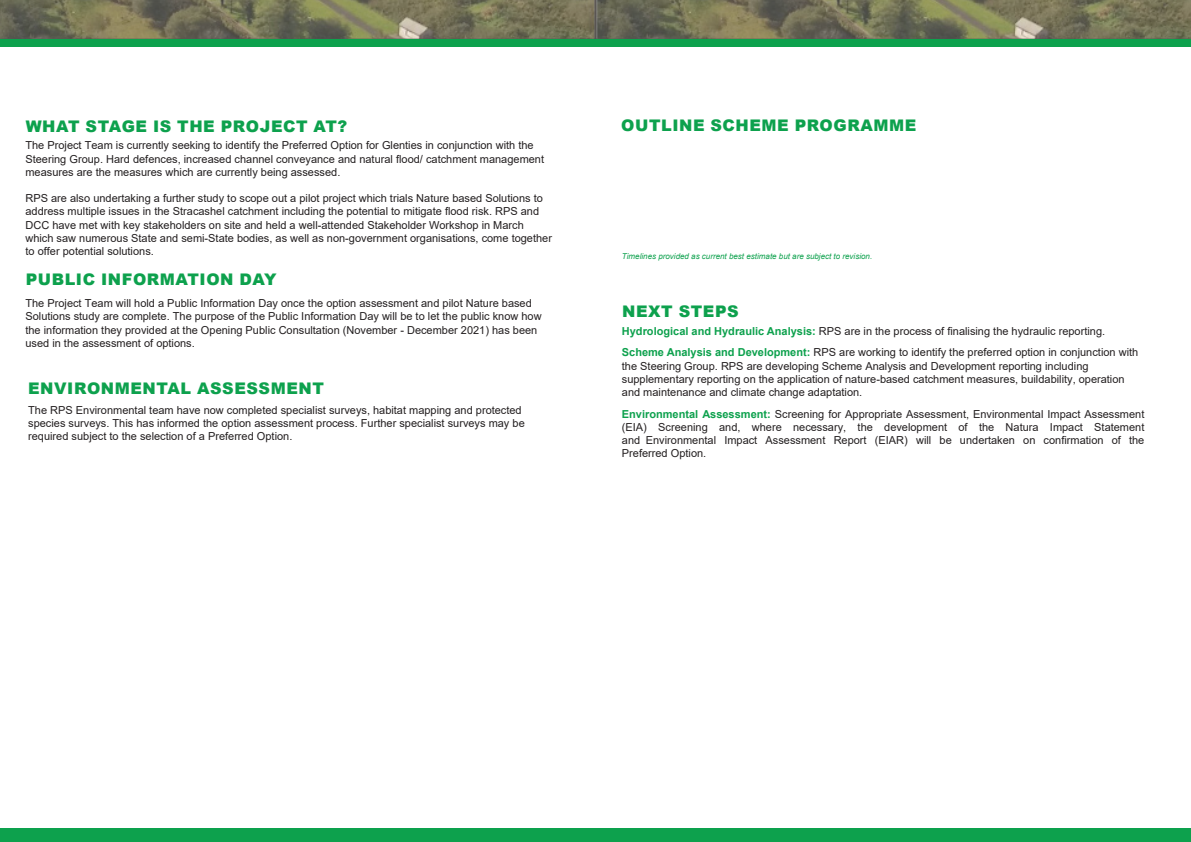
<style>
.page{position:relative;width:1191px;height:842px;background:#fff}
.page>*{position:absolute;margin:0;border:0;box-sizing:border-box;transform-origin:0 0}
._2017_Main_Body{font:900 16px "Arial";letter-spacing:.035em;color:#0da14d}
._2017_Main_Body-2{font:11px/13.2px "Arial";color:#231f20}
._2017_Main_Body-3{font:italic 8px "Arial";color:#0da14d}
.s1{font-weight:700;color:#0da14d}
</style>
<div class="page">
<svg style="left:0;top:0;width:1191px;height:40px;background:#737459"></svg>
<div style="left:0;top:40px;width:1191px;height:7px;background:#0da14d"></div>
<div style="left:0;top:828px;width:1191px;height:14px;background:#0da14d"></div>
<p class="_2017_Main_Body" style="left:26px;top:115px;width:323px">WHAT STAGE IS THE PROJECT AT?</p>
<p class="_2017_Main_Body-2" style="left:25px;top:139px;width:520px">The Project Team is currently seeking to identify the Preferred Option for Glenties in conjunction with the<br>Steering Group. Hard defences, increased channel conveyance and natural flood/ catchment management measures are the measures which are currently being assessed.</p>
<p class="_2017_Main_Body-2" style="left:25px;top:192px;width:528px">RPS are also undertaking a further study to scope out a pilot project which trials Nature based Solutions to address multiple issues in the Stracashel catchment including the potential to mitigate flood risk. RPS and DCC have met with key stakeholders on site and held a well-attended Stakeholder Workshop in March which saw numerous State and semi-State bodies, as well as non-government organisations, come together to offer potential solutions.</p>
<p class="_2017_Main_Body" style="left:26px;top:268px;width:252px">PUBLIC INFORMATION DAY</p>
<p class="_2017_Main_Body-2" style="left:25px;top:297px;width:518px">The Project Team will hold a Public Information Day once the option assessment and pilot Nature based Solutions study are complete. The purpose of the Public Information Day will be to let the public know how the information they provided at the Opening Public Consultation (November - December 2021) has been used in the assessment of options.</p>
<p class="_2017_Main_Body" style="left:28px;top:377px;width:297px">ENVIRONMENTAL ASSESSMENT</p>
<p class="_2017_Main_Body-2" style="left:28px;top:403px;width:498px">The RPS Environmental team have now completed specialist surveys, habitat mapping and protected species surveys. This has informed the option assessment process. Further specialist surveys may be required subject to the selection of a Preferred Option.</p>
<p class="_2017_Main_Body" style="left:621px;top:113px;width:297px">OUTLINE SCHEME PROGRAMME</p>
<p class="_2017_Main_Body-3" style="left:622px;top:251px;width:252px">Timelines provided as current best estimate but are subject to revision.</p>
<p class="_2017_Main_Body" style="left:622px;top:300px;width:118px">NEXT STEPS</p>
<p class="_2017_Main_Body-2" style="left:622px;top:320px;width:518px;line-height:21.7px"><span class="s1">Hydrological and Hydraulic Analysis:</span> RPS are in the process of finalising the hydraulic reporting.<br><span class="s1">Scheme Analysis and Development:</span> RPS are working to identify the preferred option in conjunction with</p>
<p class="_2017_Main_Body-2" style="left:622px;top:359px;width:504px">the Steering Group. RPS are developing Scheme Analysis and Development reporting including supplementary reporting on the application of nature-based catchment measures, buildability, operation and maintenance and climate change adaptation.</p>
<p class="_2017_Main_Body-2" style="left:622px;top:407px;width:524px;text-align:justify"><span class="s1">Environmental Assessment:</span> Screening for Appropriate Assessment, Environmental Impact Assessment (EIA) Screening and, where necessary, the development of the Natura Impact Statement and Environmental Impact Assessment Report (EIAR) will be undertaken on confirmation of the Preferred Option.</p>
</div>
